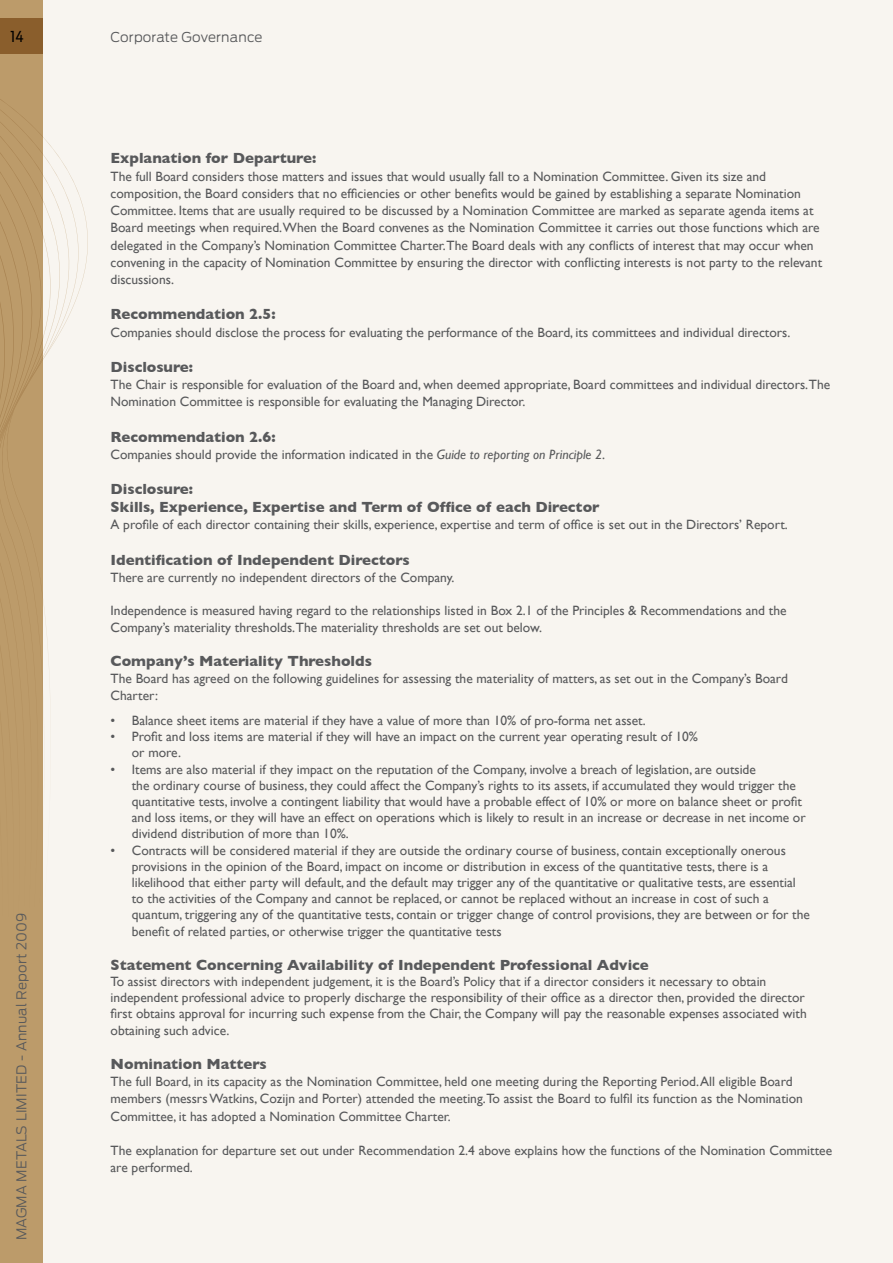
<style>
.page{position:relative;width:893px;height:1263px;background:#f8f5f0}
.page>*{position:absolute;margin:0;border:0;box-sizing:border-box;transform-origin:0 0}
.t1{font:700 15px/18px "Gill Sans";color:#58595b}
.t2{font:15px "Antenna Cond";color:#000}
.t3{font:13.5px/16.2px "Gill Sans";color:#58595b}
.t4{font:300 13.5px "Antenna";letter-spacing:.015em;color:#58595b}
.s1{font-style:italic}
</style>
<div class="page">
<div style="left:0;top:0;width:43px;height:1263px;background:#bc9b6a"></div>
<div style="left:0;top:19px;width:43px;height:35px;background:#8a5e2c"></div>
<svg style="left:52px;top:148px;width:9px;height:198px"></svg>
<svg style="left:0;top:99px;width:52px;height:563px"></svg>
<p class="t2" style="left:11px;top:27px;width:14px">14</p>
<p class="t4" style="left:14px;top:1240px;width:329px;rotate:-90deg">MAGMA METALS LIMITED - Annual Report 2009</p>
<p class="t4" style="left:111px;top:29px;width:153px">Corporate Governance</p>
<p class="t1" style="left:111px;top:149px;width:207px">Explanation for Departure:</p>
<p class="t3" style="left:111px;top:167px;width:713px;line-height:17.2px">The full Board considers those matters and issues that would usually fall to a Nomination Committee. Given its size and composition, the Board considers that no efficiencies or other benefits would be gained by establishing a separate Nomination Committee. Items that are usually required to be discussed by a Nomination Committee are marked as separate agenda items at Board meetings when required.When the Board convenes as the Nomination Committee it carries out those functions which are delegated in the Company’s Nomination Committee Charter.The Board deals with any conflicts of interest that may occur when convening in the capacity of Nomination Committee by ensuring the director with conflicting interests is not party to the relevant discussions.</p>
<p class="t1" style="left:111px;top:305px;width:166px">Recommendation 2.5:</p>
<p class="t3" style="left:111px;top:324px;width:681px">Companies should disclose the process for evaluating the performance of the Board, its committees and individual directors.</p>
<p class="t1" style="left:111px;top:358px;width:84px">Disclosure:</p>
<p class="t3" style="left:111px;top:376px;width:721px;line-height:17.2px">The Chair is responsible for evaluation of the Board and, when deemed appropriate, Board committees and individual directors.The<br>Nomination Committee is responsible for evaluating the Managing Director.</p>
<p class="t1" style="left:111px;top:427px;width:166px">Recommendation 2.6:</p>
<p class="t3" style="left:111px;top:446px;width:496px">Companies should provide the information indicated in the <span class="s1">Guide to reporting on Principle 2</span>.</p>
<p class="t1" style="left:111px;top:480px;width:491px">Disclosure:<br>Skills, Experience, Expertise and Term of Office of each Director</p>
<p class="t3" style="left:111px;top:517px;width:679px">A profile of each director containing their skills, experience, expertise and term of office is set out in the Directors’ Report.</p>
<p class="t1" style="left:111px;top:550px;width:301px">Identification of Independent Directors</p>
<p class="t3" style="left:111px;top:569px;width:345px">There are currently no independent directors of the Company.</p>
<p class="t3" style="left:111px;top:603px;width:678px">Independence is measured having regard to the relationships listed in Box 2.1 of the Principles &amp; Recommendations and the<br>Company’s materiality thresholds.The materiality thresholds are set out below.</p>
<p class="t1" style="left:111px;top:652px;width:263px">Company’s Materiality Thresholds</p>
<p class="t3" style="left:111px;top:670px;width:679px;line-height:17.2px">The Board has agreed on the following guidelines for assessing the materiality of matters, as set out in the Company’s Board<br>Charter:</p>
<p class="t3" style="left:111px;top:712px;width:537px">• Balance sheet items are material if they have a value of more than 10% of pro-forma net asset.</p>
<p class="t3" style="left:132px;top:728px;width:568px;text-indent:-21px">• Profit and loss items are material if they will have an impact on the current year operating result of 10% or more.</p>
<p class="t3" style="left:132px;top:761px;width:675px;text-indent:-21px">• Items are also material if they impact on the reputation of the Company, involve a breach of legislation, are outside<br>the ordinary course of business, they could affect the Company’s rights to its assets, if accumulated they would trigger the quantitative tests, involve a contingent liability that would have a probable effect of 10% or more on balance sheet or profit and loss items, or they will have an effect on operations which is likely to result in an increase or decrease in net income or dividend distribution of more than 10%.</p>
<p class="t3" style="left:132px;top:842px;width:680px;text-indent:-21px">• Contracts will be considered material if they are outside the ordinary course of business, contain exceptionally onerous provisions in the opinion of the Board, impact on income or distribution in excess of the quantitative tests, there is a likelihood that either party will default, and the default may trigger any of the quantitative or qualitative tests, are essential to the activities of the Company and cannot be replaced, or cannot be replaced without an increase in cost of such a quantum, triggering any of the quantitative tests, contain or trigger change of control provisions, they are between or for the benefit of related parties, or otherwise trigger the quantitative tests</p>
<p class="t1" style="left:111px;top:956px;width:540px">Statement Concerning Availability of Independent Professional Advice</p>
<p class="t3" style="left:111px;top:973px;width:698px">To assist directors with independent judgement, it is the Board’s Policy that if a director considers it necessary to obtain independent professional advice to properly discharge the responsibility of their office as a director then, provided the director first obtains approval for incurring such expense from the Chair, the Company will pay the reasonable expenses associated with obtaining such advice.</p>
<p class="t1" style="left:111px;top:1055px;width:158px">Nomination Matters</p>
<p class="t3" style="left:111px;top:1073px;width:694px;line-height:17.2px">The full Board, in its capacity as the Nomination Committee, held one meeting during the Reporting Period. All eligible Board members (messrs Watkins, Cozijn and Porter) attended the meeting.To assist the Board to fulfil its function as the Nomination<br>Committee, it has adopted a Nomination Committee Charter.</p>
<p class="t3" style="left:111px;top:1142px;width:723px;line-height:17.2px">The explanation for departure set out under Recommendation 2.4 above explains how the functions of the Nomination Committee are performed.</p>
</div>
